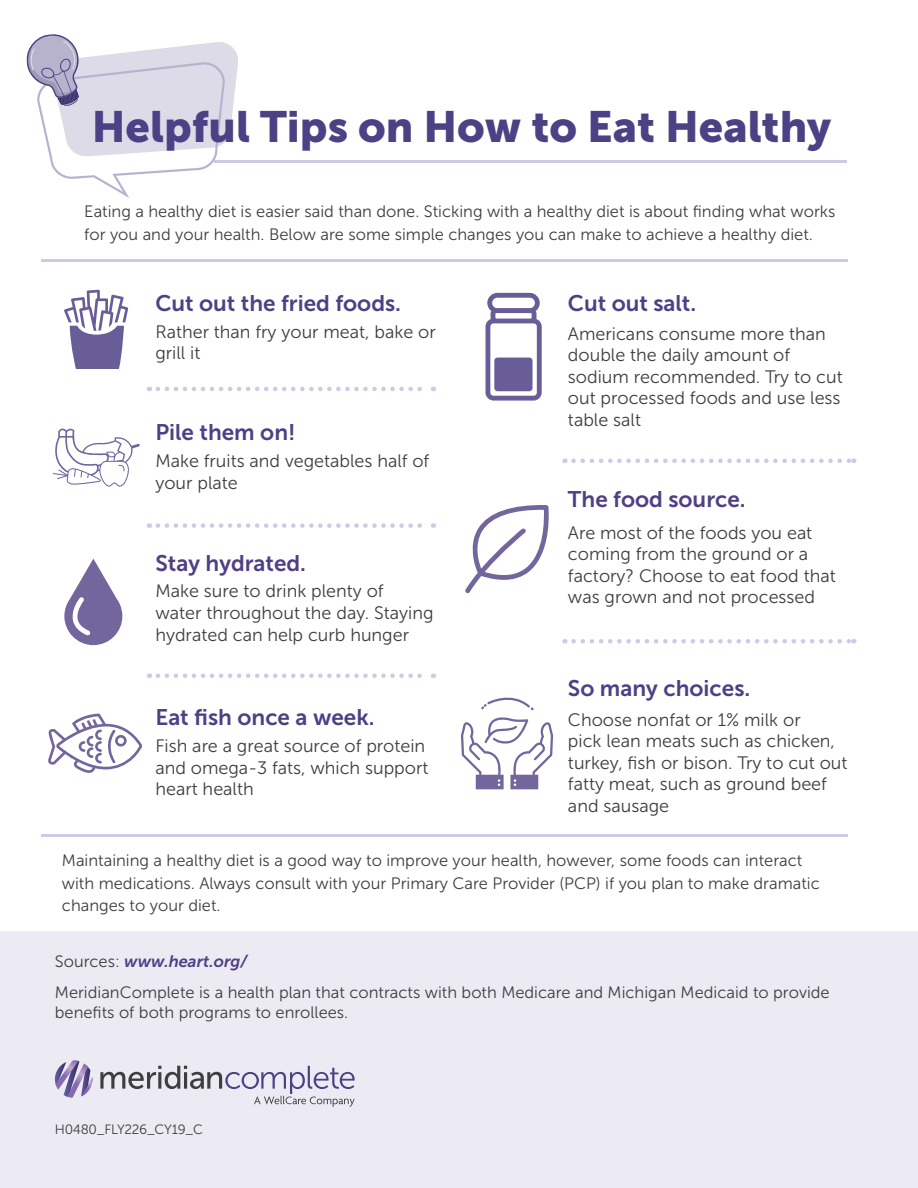
<style>
.page{position:relative;width:918px;height:1188px;background:#fff}
.page>*{position:absolute;margin:0;border:0;box-sizing:border-box;transform-origin:0 0}
.t1{font:43.5px "Museo Sans 900";color:#4d4185}
.t2{font:22.5px "Museo Sans 700";color:#4f4085}
.t3{font:18px/21.6px "Museo Sans 300";color:#3e3e3f}
.t4{font:16.5px/22.5px "Museo Sans 300";color:#3e3e3f}
.t5{font:italic 16.5px "Museo Sans 700";color:#4f4085}
.t6{font:13.5px "Museo Sans 300";letter-spacing:-.02em;color:#3e3e3f}
.s1{font-family:"Museo Sans 300";font-style:normal;color:#3e3e3f}
</style>
<div class="page">
<svg style="left:26px;top:34px;width:212px;height:164px"></svg>
<hr style="left:215px;top:160px;width:632px;height:3px;background:#9898ca">
<hr style="left:41px;top:259px;width:806px;height:3px;background:#9898ca">
<hr style="left:41px;top:834px;width:806px;height:3px;background:#9898ca">
<div style="left:0;top:931px;width:918px;height:257px;background:#eceaf2"></div>
<svg style="left:64px;top:290px;width:64px;height:79px"></svg>
<svg style="left:158px;top:387px;width:276px;height:4px"></svg>
<svg style="left:158px;top:523px;width:276px;height:5px"></svg>
<svg style="left:158px;top:674px;width:276px;height:4px"></svg>
<svg style="left:573px;top:639px;width:281px;height:5px"></svg>
<svg style="left:573px;top:459px;width:281px;height:4px"></svg>
<svg style="left:52px;top:428px;width:88px;height:59px"></svg>
<svg style="left:64px;top:559px;width:58px;height:86px"></svg>
<svg style="left:48px;top:714px;width:94px;height:59px"></svg>
<svg style="left:461px;top:697px;width:92px;height:92px"></svg>
<svg style="left:485px;top:293px;width:57px;height:108px"></svg>
<div style="left:494px;top:358px;width:39px;height:33px;background:#695d97;border-radius:3px"></div>
<svg style="left:465px;top:505px;width:84px;height:88px"></svg>
<svg style="left:55px;top:1060px;width:38px;height:38px"></svg>
<svg style="left:100px;top:1066px;width:255px;height:41px"></svg>
<h1 class="t1" style="left:92px;top:102px;width:741px">Helpful Tips on How to Eat Healthy</h1>
<p class="t4" style="left:84px;top:200px;width:753px">Eating a healthy diet is easier said than done. Sticking with a healthy diet is about finding what works for you and your health. Below are some simple changes you can make to achieve a healthy diet.</p>
<p class="t2" style="left:155px;top:291px;width:247px">Cut out the fried foods.</p>
<p class="t3" style="left:155px;top:321px;width:282px">Rather than fry your meat, bake or grill it</p>
<p class="t2" style="left:155px;top:420px;width:142px">Pile them on!</p>
<p class="t3" style="left:155px;top:450px;width:275px">Make fruits and vegetables half of your plate</p>
<p class="t2" style="left:155px;top:550px;width:152px">Stay hydrated.</p>
<p class="t3" style="left:155px;top:581px;width:280px">Make sure to drink plenty of water throughout the day. Staying hydrated can help curb hunger</p>
<p class="t2" style="left:155px;top:705px;width:221px">Eat fish once a week.</p>
<p class="t3" style="left:155px;top:735px;width:275px">Fish are a great source of protein and omega-3 fats, which support heart health</p>
<p class="t2" style="left:568px;top:291px;width:130px">Cut out salt.</p>
<p class="t3" style="left:568px;top:323px;width:276px">Americans consume more than double the daily amount of sodium recommended. Try to cut out processed foods and use less table salt</p>
<p class="t2" style="left:568px;top:487px;width:179px">The food source.</p>
<p class="t3" style="left:568px;top:522px;width:269px">Are most of the foods you eat coming from the ground or a factory? Choose to eat food that was grown and not processed</p>
<p class="t2" style="left:568px;top:675px;width:184px">So many choices.</p>
<p class="t3" style="left:568px;top:709px;width:281px">Choose nonfat or 1% milk or<br>pick lean meats such as chicken, turkey, fish or bison. Try to cut out fatty meat, such as ground beef and sausage</p>
<p class="t4" style="left:62px;top:849px;width:759px">Maintaining a healthy diet is a good way to improve your health, however, some foods can interact with medications. Always consult with your Primary Care Provider (PCP) if you plan to make dramatic changes to your diet.</p>
<p class="t5" style="left:55px;top:952px;width:194px"><span class="s1">Sources:</span> www.heart.org/</p>
<p class="t4" style="left:55px;top:983px;width:776px;line-height:19.8px">MeridianComplete is a health plan that contracts with both Medicare and Michigan Medicaid to provide benefits of both programs to enrollees.</p>
<p class="t6" style="left:55px;top:1122px;width:150px">H0480_FLY226_CY19_C</p>
</div>
